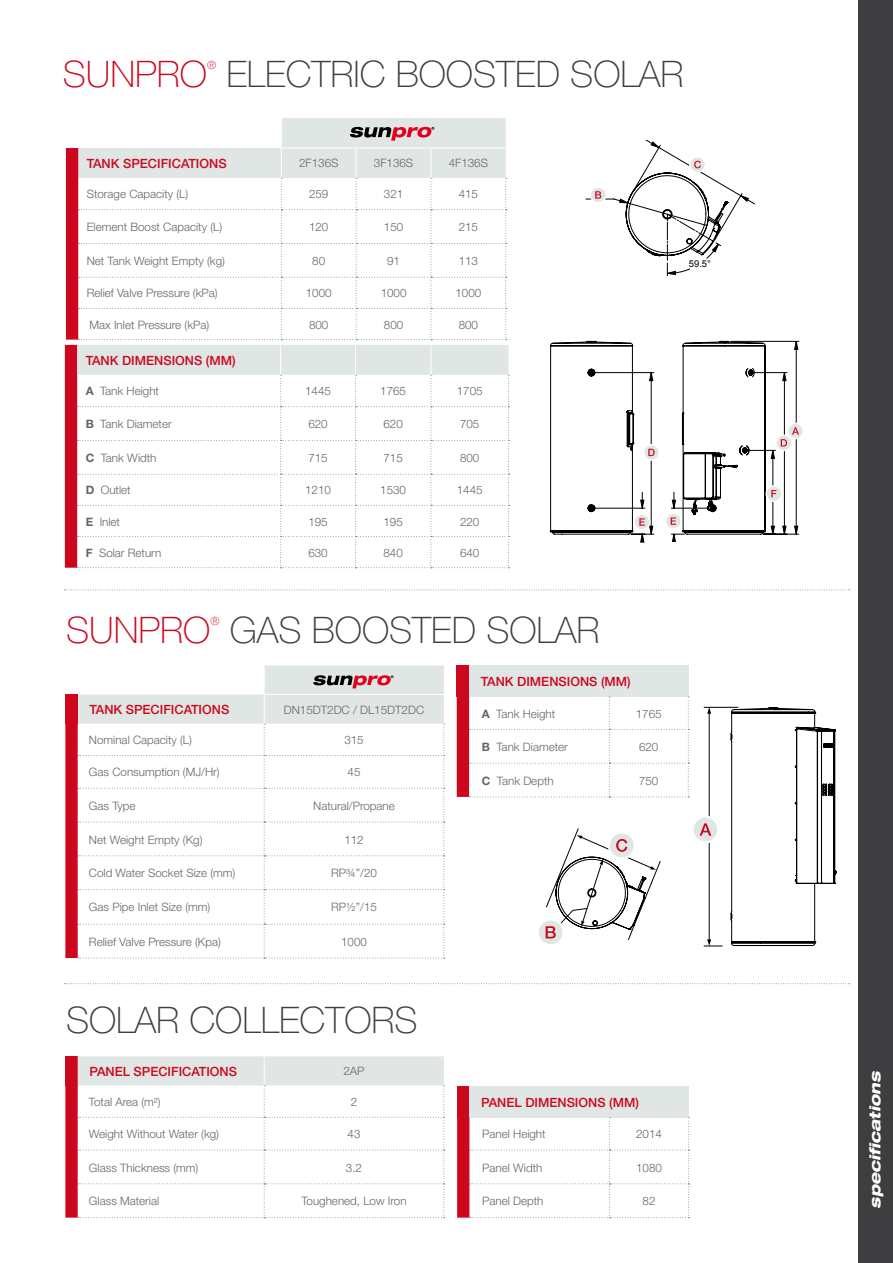
<style>
.page{position:relative;width:893px;height:1263px;background:#fff}
.page>*{position:absolute;margin:0;border:0;box-sizing:border-box;transform-origin:0 0}
.t1{font:100 36.6px "Helvetica Neue";color:#3e3d40}
.t2{font:100 36.6px "Helvetica Neue";color:#cd071e}
.t3{font:italic 800 expanded 15px "Helvetica Neue";color:#fff}
.t4{font:500 12.75px "Helvetica Neue";color:#cd071e}
.t5{font:300 11.55px "Helvetica Neue";color:#646567}
.t6{font:100 11.4px "Helvetica Neue";color:#cd071e}
.t7{font:9.45px "Arial";color:#000}
.s1{font-weight:700}
</style>
<div class="page">
<hr style="left:709px;top:712px;width:1px;height:229px;background:#000">
<svg style="left:707px;top:706px;width:4px;height:8px"></svg>
<hr style="left:704px;top:707px;width:34px;height:1px;background:#000">
<svg style="left:704px;top:939px;width:18px;height:8px"></svg>
<svg style="left:730px;top:706px;width:107px;height:240px"></svg>
<div style="left:693px;top:817px;width:25px;height:25px;background:#e0e6e4;border-radius:50%"></div>
<div style="left:692px;top:816px;width:27px;height:27px;border:2px solid #fff;border-radius:50%"></div>
<svg style="left:700px;top:823px;width:11px;height:13px"></svg>
<svg style="left:538px;top:919px;width:26px;height:26px"></svg>
<div style="left:537px;top:918px;width:28px;height:28px;border:2px solid #fff;border-radius:50%"></div>
<svg style="left:546px;top:828px;width:115px;height:112px"></svg>
<div style="left:457px;top:665px;width:12px;height:32px;background:#cd071e"></div>
<div style="left:469px;top:665px;width:219px;height:32px;background:#e0e6e4"></div>
<svg style="left:457px;top:697px;width:232px;height:100px"></svg>
<svg style="left:65px;top:1056px;width:380px;height:162px"></svg>
<div style="left:457px;top:1086px;width:12px;height:31px;background:#cd071e"></div>
<div style="left:469px;top:1086px;width:220px;height:31px;background:#e0e6e4"></div>
<svg style="left:457px;top:1117px;width:233px;height:101px"></svg>
<svg style="left:64px;top:589px;width:786px;height:1px"></svg>
<svg style="left:65px;top:665px;width:380px;height:293px"></svg>
<div style="left:859px;top:0;width:34px;height:1263px;background:#3e3d40"></div>
<svg style="left:65px;top:118px;width:444px;height:450px"></svg>
<svg style="left:586px;top:140px;width:169px;height:136px"></svg>
<div style="left:788px;top:423px;width:15px;height:16px;background:#e0e6e4;border-radius:50%"></div>
<div style="left:787px;top:423px;width:17px;height:16px;border:1px solid #fff;border-radius:50%"></div>
<svg style="left:550px;top:340px;width:249px;height:202px"></svg>
<svg style="left:64px;top:983px;width:786px;height:1px"></svg>
<p class="t2" style="left:63px;top:53px;width:146px">SUNPRO</p>
<p class="t6" style="left:207px;top:58px;width:11px">®</p>
<p class="t1" style="left:226px;top:53px;width:459px">ELECTRIC BOOSTED SOLAR</p>
<p class="t4" style="left:87px;top:156px;width:141px">TANK SPECIFICATIONS</p>
<p class="t5" style="left:299px;top:156px;width:41px">2F136S</p>
<p class="t5" style="left:374px;top:156px;width:41px">3F136S</p>
<p class="t5" style="left:449px;top:156px;width:41px">4F136S</p>
<p class="t5" style="left:87px;top:187px;width:103px">Storage Capacity (L)</p>
<p class="t5" style="left:309px;top:187px;width:21px">259</p>
<p class="t5" style="left:384px;top:187px;width:21px">321</p>
<p class="t5" style="left:459px;top:187px;width:21px">415</p>
<p class="t5" style="left:87px;top:220px;width:137px">Element Boost Capacity (L)</p>
<p class="t5" style="left:309px;top:220px;width:21px">120</p>
<p class="t5" style="left:384px;top:220px;width:21px">150</p>
<p class="t5" style="left:459px;top:220px;width:21px">215</p>
<p class="t5" style="left:87px;top:254px;width:140px">Net Tank Weight Empty (kg)</p>
<p class="t5" style="left:312px;top:254px;width:14px">80</p>
<p class="t5" style="left:387px;top:254px;width:14px">91</p>
<p class="t5" style="left:459px;top:254px;width:21px">113</p>
<p class="t5" style="left:87px;top:286px;width:132px">Relief Valve Pressure (kPa)</p>
<p class="t5" style="left:306px;top:286px;width:27px">1000</p>
<p class="t5" style="left:381px;top:286px;width:27px">1000</p>
<p class="t5" style="left:455px;top:286px;width:27px">1000</p>
<p class="t5" style="left:90px;top:317px;width:121px">Max Inlet Pressure (kPa)</p>
<p class="t5" style="left:309px;top:317px;width:21px">800</p>
<p class="t5" style="left:384px;top:317px;width:21px">800</p>
<p class="t5" style="left:459px;top:317px;width:21px">800</p>
<p class="t4" style="left:86px;top:353px;width:151px">TANK DIMENSIONS (MM)</p>
<p class="t5" style="left:86px;top:384px;width:75px"><span class="s1">A</span> Tank Height</p>
<p class="t5" style="left:305px;top:384px;width:27px">1445</p>
<p class="t5" style="left:380px;top:384px;width:27px">1765</p>
<p class="t5" style="left:457px;top:384px;width:27px">1705</p>
<p class="t5" style="left:86px;top:417px;width:87px"><span class="s1">B</span> Tank Diameter</p>
<p class="t5" style="left:308px;top:417px;width:21px">620</p>
<p class="t5" style="left:383px;top:417px;width:21px">620</p>
<p class="t5" style="left:460px;top:417px;width:21px">705</p>
<p class="t5" style="left:86px;top:451px;width:72px"><span class="s1">C</span> Tank Width</p>
<p class="t5" style="left:308px;top:451px;width:21px">715</p>
<p class="t5" style="left:383px;top:451px;width:21px">715</p>
<p class="t5" style="left:460px;top:451px;width:21px">800</p>
<p class="t5" style="left:86px;top:483px;width:46px"><span class="s1">D</span> Outlet</p>
<p class="t5" style="left:305px;top:483px;width:27px">1210</p>
<p class="t5" style="left:380px;top:483px;width:27px">1530</p>
<p class="t5" style="left:457px;top:483px;width:27px">1445</p>
<p class="t5" style="left:86px;top:514px;width:36px"><span class="s1">E</span> Inlet</p>
<p class="t5" style="left:308px;top:514px;width:21px">195</p>
<p class="t5" style="left:383px;top:514px;width:21px">195</p>
<p class="t5" style="left:460px;top:514px;width:21px">220</p>
<p class="t5" style="left:86px;top:545px;width:77px"><span class="s1">F</span> Solar Return</p>
<p class="t5" style="left:308px;top:545px;width:21px">630</p>
<p class="t5" style="left:383px;top:545px;width:21px">840</p>
<p class="t5" style="left:460px;top:545px;width:21px">640</p>
<p class="t2" style="left:66px;top:609px;width:146px">SUNPRO</p>
<p class="t6" style="left:210px;top:614px;width:11px">®</p>
<p class="t1" style="left:230px;top:609px;width:371px">GAS BOOSTED SOLAR</p>
<p class="t4" style="left:481px;top:674px;width:151px">TANK DIMENSIONS (MM)</p>
<p class="t5" style="left:482px;top:706px;width:75px"><span class="s1">A</span> Tank Height</p>
<p class="t5" style="left:636px;top:706px;width:27px">1765</p>
<p class="t5" style="left:482px;top:740px;width:87px"><span class="s1">B</span> Tank Diameter</p>
<p class="t5" style="left:639px;top:740px;width:21px">620</p>
<p class="t5" style="left:482px;top:773px;width:73px"><span class="s1">C</span> Tank Depth</p>
<p class="t5" style="left:639px;top:773px;width:21px">750</p>
<p class="t4" style="left:89px;top:702px;width:141px">TANK SPECIFICATIONS</p>
<p class="t5" style="left:284px;top:702px;width:142px">DN15DT2DC / DL15DT2DC</p>
<p class="t5" style="left:89px;top:732px;width:104px">Nominal Capacity (L)</p>
<p class="t5" style="left:344px;top:732px;width:21px">315</p>
<p class="t5" style="left:89px;top:765px;width:132px">Gas Consumption (MJ/Hr)</p>
<p class="t5" style="left:348px;top:765px;width:14px">45</p>
<p class="t5" style="left:89px;top:798px;width:48px">Gas Type</p>
<p class="t5" style="left:313px;top:798px;width:83px">Natural/Propane</p>
<p class="t5" style="left:89px;top:832px;width:115px">Net Weight Empty (Kg)</p>
<p class="t5" style="left:344px;top:832px;width:21px">112</p>
<p class="t5" style="left:89px;top:866px;width:148px">Cold Water Socket Size (mm)</p>
<p class="t5" style="left:331px;top:866px;width:47px">RP¾”/20</p>
<p class="t5" style="left:89px;top:900px;width:123px">Gas Pipe Inlet Size (mm)</p>
<p class="t5" style="left:331px;top:900px;width:47px">RP½”/15</p>
<p class="t5" style="left:89px;top:934px;width:133px">Relief Valve Pressure (Kpa)</p>
<p class="t5" style="left:341px;top:934px;width:27px">1000</p>
<p class="t1" style="left:66px;top:999px;width:353px">SOLAR COLLECTORS</p>
<p class="t4" style="left:89px;top:1064px;width:149px">PANEL SPECIFICATIONS</p>
<p class="t5" style="left:343px;top:1064px;width:23px">2AP</p>
<p class="t5" style="left:89px;top:1094px;width:73px">Total Area (m²)</p>
<p class="t5" style="left:351px;top:1094px;width:8px">2</p>
<p class="t5" style="left:89px;top:1127px;width:132px">Weight Without Water (kg)</p>
<p class="t5" style="left:348px;top:1127px;width:14px">43</p>
<p class="t5" style="left:89px;top:1160px;width:111px">Glass Thickness (mm)</p>
<p class="t5" style="left:346px;top:1160px;width:18px">3.2</p>
<p class="t5" style="left:89px;top:1194px;width:72px">Glass Material</p>
<p class="t5" style="left:301px;top:1194px;width:107px">Toughened, Low Iron</p>
<p class="t4" style="left:481px;top:1094px;width:159px">PANEL DIMENSIONS (MM)</p>
<p class="t5" style="left:482px;top:1127px;width:65px">Panel Height</p>
<p class="t5" style="left:636px;top:1127px;width:27px">2014</p>
<p class="t5" style="left:482px;top:1160px;width:62px">Panel Width</p>
<p class="t5" style="left:636px;top:1160px;width:27px">1080</p>
<p class="t5" style="left:482px;top:1194px;width:63px">Panel Depth</p>
<p class="t5" style="left:643px;top:1194px;width:14px">82</p>
<p class="t7" style="left:689px;top:257px;width:24px">59.5°</p>
<p class="t3" style="left:865px;top:1209px;width:140px;rotate:-90deg">specifications</p>
</div>
